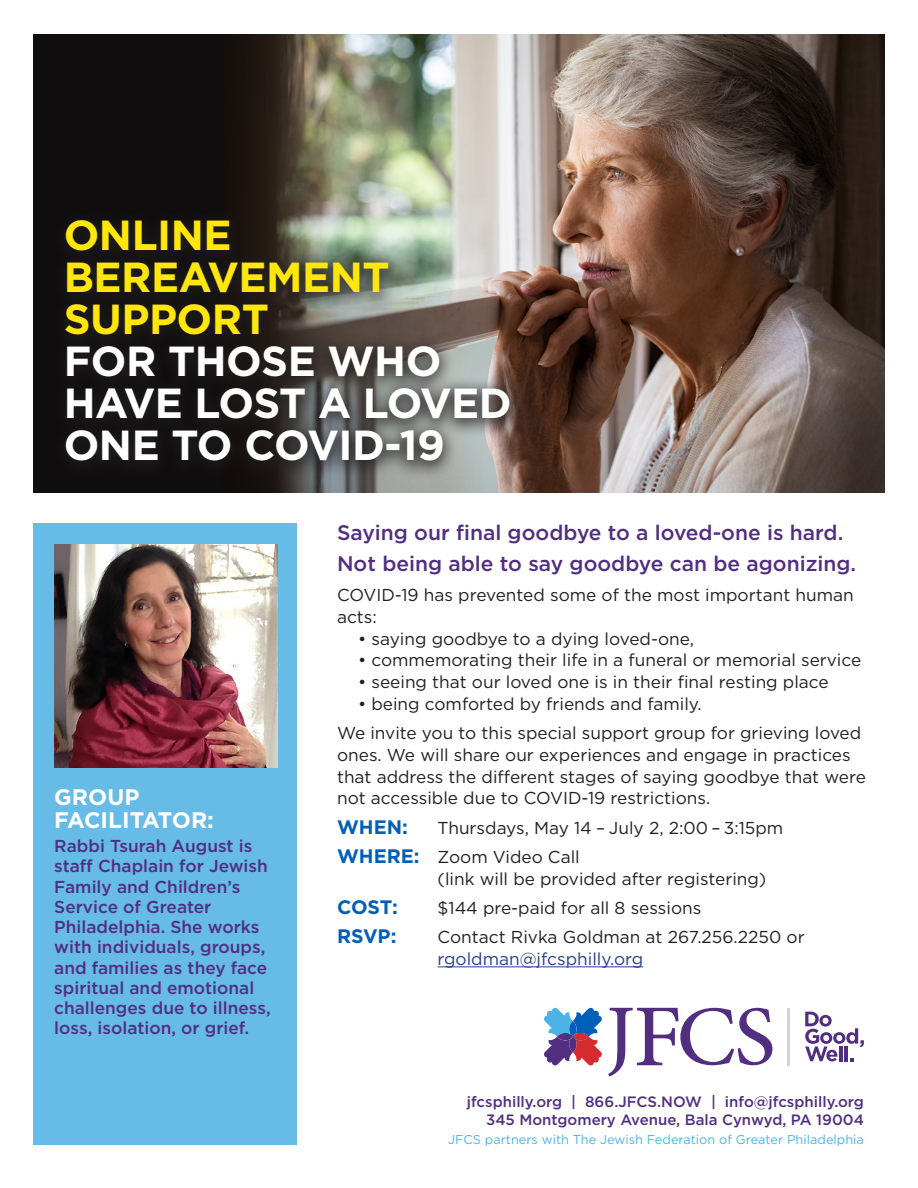
<style>
.page{position:relative;width:918px;height:1188px;background:#fff}
.page>*{position:absolute;margin:0;border:0;box-sizing:border-box;transform-origin:0 0}
.t1{font:700 42px/42px "Gotham";letter-spacing:-.01em;color:#fff}
.t2{font:700 22.5px/22.5px "Gotham";color:#fff}
.t3{font:500 21px "Gotham";color:#522e81}
.t4{font:700 19.5px "Gotham";color:#005fb9}
.t5{font:17.25px/21.8px "Gotham";color:#231f20}
.t6{font:500 17.25px/20.2px "Gotham";color:#522e81}
.t7{font:500 15px/18px "Gotham";color:#522e81;text-align:right}
.t8{font:12.75px "Gotham";color:#4cb4e5}
.s1{color:#ffe60b}
.s2{font-weight:700;font-size:19.5px;color:#005fb9}
.s3{color:#253f8e}
</style>
<div class="page">
<div style="left:33px;top:524px;width:264px;height:621px;background:#66bbe7"></div>
<img style="left:33px;top:35px;width:852px;height:458px">
<hr style="left:438px;top:966px;width:205px;height:1px;background:#253f8e">
<div style="left:50px;top:208px;width:476px;height:272px;background:#231f20;opacity:.75"></div>
<svg style="left:608px;top:1008px;width:164px;height:68px"></svg>
<svg style="left:544px;top:1008px;width:58px;height:57px"></svg>
<svg style="left:805px;top:1012px;width:59px;height:49px"></svg>
<hr style="left:787px;top:1008px;width:2px;height:57px;background:#d1d2d4">
<img style="left:54px;top:545px;width:223px;height:223px">
<p class="t1" style="left:64px;top:213px;width:450px"><span class="s1">ONLINE<br>BEREAVEMENT<br>SUPPORT<br></span>FOR THOSE WHO<br>HAVE LOST A LOVED<br>ONE TO COVID-19</p>
<p class="t2" style="left:54px;top:786px;width:161px">GROUP<br>FACILITATOR:</p>
<p class="t6" style="left:54px;top:836px;width:218px">Rabbi Tsurah August is staff Chaplain for Jewish<br>Family and Children’s<br>Service of Greater<br>Philadelphia. She works with individuals, groups, and families as they face spiritual and emotional challenges due to illness, loss, isolation, or grief.</p>
<p class="t3" style="left:337px;top:519px;width:508px">Saying our final goodbye to a loved-one is hard.</p>
<p class="t3" style="left:337px;top:550px;width:521px">Not being able to say goodbye can be agonizing.</p>
<p class="t5" style="left:337px;top:584px;width:518px">COVID-19 has prevented some of the most important human acts:</p>
<p class="t5" style="left:358px;top:627px;width:338px">• saying goodbye to a dying loved-one,</p>
<p class="t5" style="left:358px;top:649px;width:505px">• commemorating their life in a funeral or memorial service</p>
<p class="t5" style="left:358px;top:671px;width:472px">• seeing that our loved one is in their final resting place</p>
<p class="t5" style="left:358px;top:692px;width:345px">• being comforted by friends and family.</p>
<p class="t5" style="left:337px;top:722px;width:530px">We invite you to this special support group for grieving loved ones. We will share our experiences and engage in practices that address the different stages of saying goodbye that were not accessible due to COVID-19 restrictions.</p>
<p class="t4" style="left:337px;top:814px;width:72px">WHEN:</p>
<p class="t5" style="left:438px;top:816px;width:347px">Thursdays, May 14 – July 2, 2:00 – 3:15pm</p>
<p class="t5" style="left:438px;top:846px;width:330px;text-indent:-100px"><span class="s2">WHERE:</span> Zoom Video Call<br>(link will be provided after registering)</p>
<p class="t4" style="left:337px;top:894px;width:62px">COST:</p>
<p class="t5" style="left:438px;top:897px;width:265px">$144 pre-paid for all 8 sessions</p>
<p class="t4" style="left:337px;top:924px;width:61px">RSVP:</p>
<p class="t5" style="left:438px;top:926px;width:369px">Contact Rivka Goldman at 267.256.2250 or <span class="s3">rgoldman@jfcsphilly.org</span></p>
<p class="t7" style="left:467px;top:1092px;width:399px">jfcsphilly.org | 866.JFCS.NOW | info@jfcsphilly.org<br>345 Montgomery Avenue, Bala Cynwyd, PA 19004</p>
<p class="t8" style="left:448px;top:1131px;width:417px">JFCS partners with The Jewish Federation of Greater Philadelphia</p>
</div>
